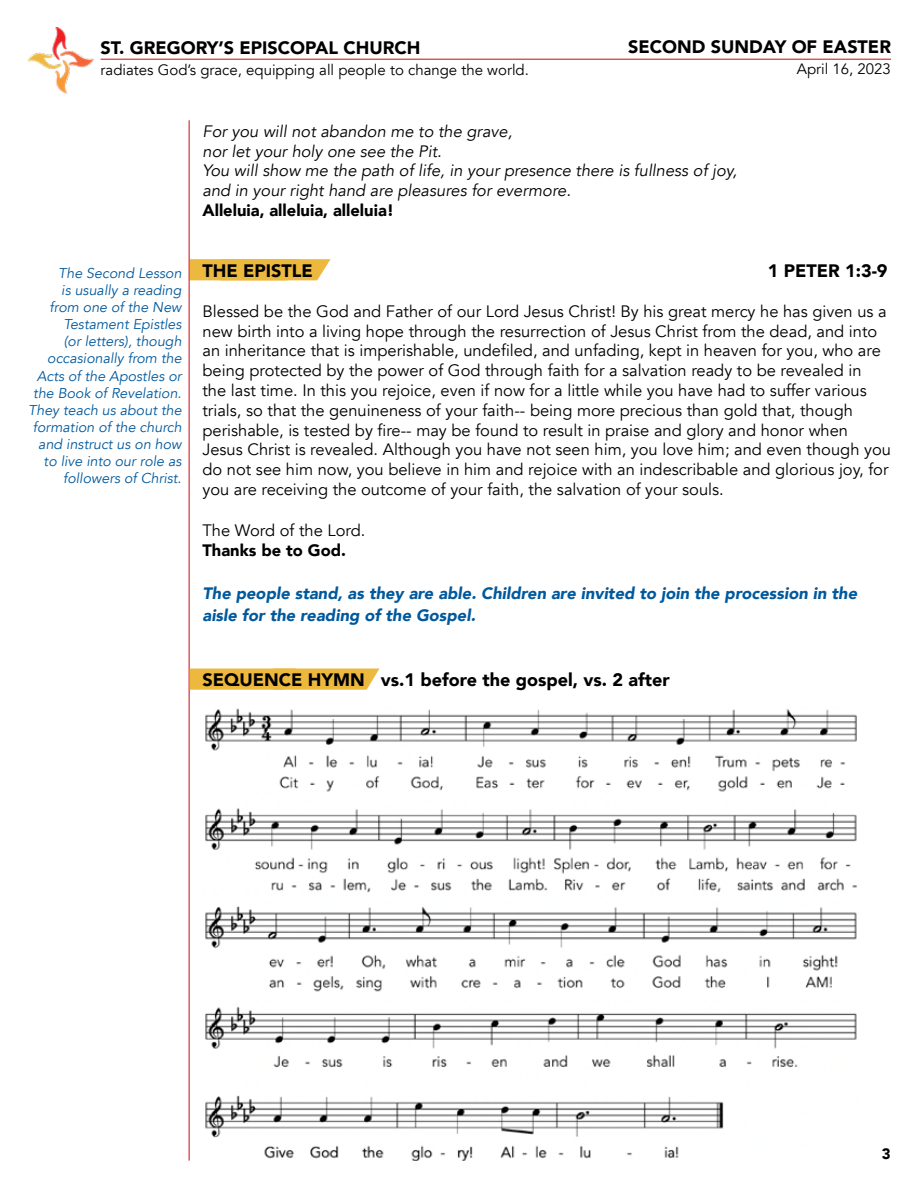
<style>
.page{position:relative;width:918px;height:1188px;background:#fff}
.page>*{position:absolute;margin:0;border:0;box-sizing:border-box;transform-origin:0 0}
.t1{font:900 18px "Avenir";color:#000}
.t2{font:16.5px/19.8px "Avenir";color:#000}
.t3{font:italic 16.5px/19.8px "Avenir";color:#000}
.t4{font:italic 900 16.5px/21.6px "Avenir";color:#00599d}
.t5{font:900 16.5px "Avenir";color:#000}
.t6{font:15px "Avenir";color:#000}
.t7{font:900 15px "Avenir";color:#000}
.t8{font:italic 14.25px/17.1px "Avenir";color:#00599d;text-align:right}
</style>
<div class="page">
<hr style="left:101px;top:59px;width:790px;height:1px;background:#d2232a">
<img style="left:27px;top:27px;width:97px;height:67px">
<hr style="left:189px;top:120px;width:1px;height:1041px;background:#d2232a">
<div style="left:190px;top:259px;width:140px;height:21px;background:#ecb83d"></div>
<img style="left:205px;top:708px;width:652px;height:453px">
<svg style="left:190px;top:669px;width:189px;height:21px;background:#ecbb45"></svg>
<p class="t1" style="left:101px;top:33px;width:321px">ST. GREGORY’S EPISCOPAL CHURCH</p>
<p class="t6" style="left:101px;top:61px;width:430px">radiates God’s grace, equipping all people to change the world.</p>
<p class="t1" style="left:628px;top:31px;width:264px">SECOND SUNDAY OF EASTER</p>
<p class="t6" style="left:797px;top:60px;width:96px">April 16, 2023</p>
<p class="t8" style="left:28px;top:265px;width:155px">The Second Lesson<br>is usually a reading<br>from one of the New<br>Testament Epistles<br>(or letters), though occasionally from the<br>Acts of the Apostles or the Book of Revelation.<br>They teach us about the formation of the church and instruct us on how to live into our role as followers of Christ.</p>
<p class="t3" style="left:202px;top:122px;width:536px">For you will not abandon me to the grave,<br>nor let your holy one see the Pit.<br>You will show me the path of life, in your presence there is fullness of joy, and in your right hand are pleasures for evermore.</p>
<p class="t5" style="left:202px;top:196px;width:193px">Alleluia, alleluia, alleluia!</p>
<p class="t1" style="left:202px;top:256px;width:112px">THE EPISTLE</p>
<p class="t1" style="left:768px;top:256px;width:121px">1 PETER 1:3-9</p>
<p class="t2" style="left:202px;top:302px;width:690px">Blessed be the God and Father of our Lord Jesus Christ! By his great mercy he has given us a new birth into a living hope through the resurrection of Jesus Christ from the dead, and into an inheritance that is imperishable, undefiled, and unfading, kept in heaven for you, who are being protected by the power of God through faith for a salvation ready to be revealed in<br>the last time. In this you rejoice, even if now for a little while you have had to suffer various trials, so that the genuineness of your faith-- being more precious than gold that, though perishable, is tested by fire-- may be found to result in praise and glory and honor when Jesus Christ is revealed. Although you have not seen him, you love him; and even though you do not see him now, you believe in him and rejoice with an indescribable and glorious joy, for you are receiving the outcome of your faith, the salvation of your souls.</p>
<p class="t2" style="left:202px;top:521px;width:164px">The Word of the Lord.</p>
<p class="t5" style="left:202px;top:536px;width:145px">Thanks be to God.</p>
<p class="t4" style="left:202px;top:583px;width:656px">The people stand, as they are able. Children are invited to join the procession in the aisle for the reading of the Gospel.</p>
<p class="t1" style="left:202px;top:664px;width:469px">SEQUENCE HYMN vs.1 before the gospel, vs. 2 after</p>
<p class="t7" style="left:882px;top:1141px;width:10px">3</p>
</div>
